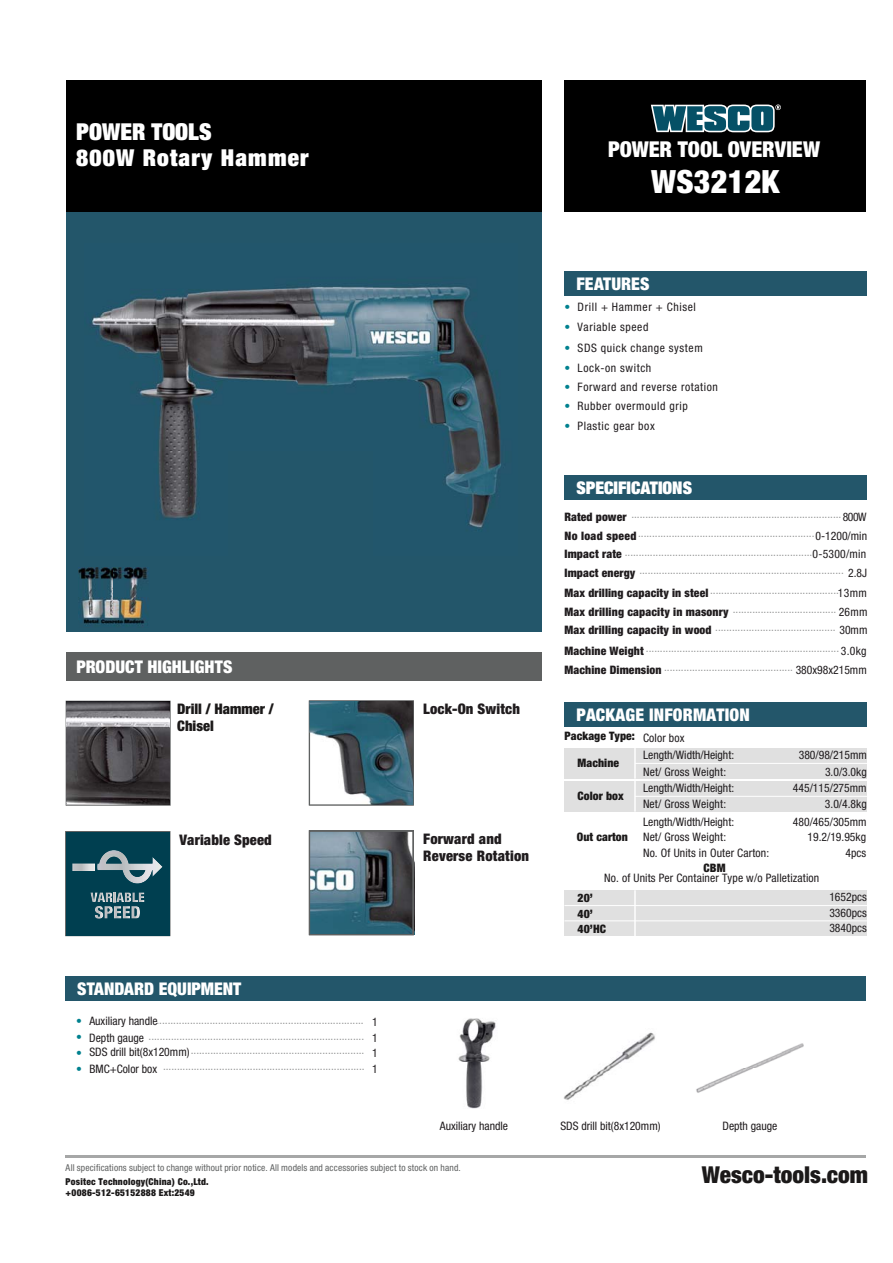
<style>
.page{position:relative;width:893px;height:1263px;background:#fff}
.page>*{position:absolute;margin:0;border:0;box-sizing:border-box;transform-origin:0 0}
.t1{font:900 condensed 32.1px "Helvetica Neue";letter-spacing:.005em;color:#fff}
.t2{font:900 expanded 23.4px/26.2px "Helvetica Neue";letter-spacing:.05em;color:#fff}
.t3{font:900 condensed 23.4px "Helvetica Neue";color:#1b1919}
.t4{font:900 condensed 21.9px "Helvetica Neue";letter-spacing:-.005em;color:#fff}
.t5{font:900 condensed 17.55px "Helvetica Neue";letter-spacing:.005em;color:#fff}
.t6{font:900 expanded 17.55px "Helvetica Neue";color:#fff}
.t7{font:900 condensed 14.55px/17.5px "Helvetica Neue";letter-spacing:.015em;color:#201c1e}
.t8{font:900 condensed 14.55px "Helvetica Neue";color:#1b1919}
.t9{font:condensed 11.7px/18.5px "Helvetica Neue";color:#969797;text-align:right}
.t10{font:condensed 11.7px/15.5px "Helvetica Neue";letter-spacing:.015em;color:#201c1e;text-align:right}
.t11{font:condensed 11.7px "Helvetica Neue";letter-spacing:.05em;color:#201c1e}
.t12{font:900 condensed 11.7px "Helvetica Neue";letter-spacing:.015em;color:#201c1e}
.t13{font:900 condensed 11.7px/15.6px "Helvetica Neue";letter-spacing:.005em;color:#1b1919}
.t14{font:condensed 11.7px/15.9px "Helvetica Neue";color:#00818f;text-align:justify}
.t15{font:condensed 9.45px "Helvetica Neue";letter-spacing:.015em;color:#5f6161}
.t16{font:900 condensed 9.45px/11.4px "Helvetica Neue";letter-spacing:.025em;color:#1b1919}
.s1{color:#201c1e}
.s2{color:#00818f}
.s3{font-weight:900;color:#201c1e}
</style>
<div class="page">
<div style="left:564px;top:748px;width:303px;height:31px;background:#e0e0e0"></div>
<div style="left:66px;top:211px;width:475px;height:421px;background:#23566a"></div>
<hr style="left:66px;top:1155px;width:800px;height:3px;background:#a6a7a7">
<div style="left:66px;top:652px;width:475px;height:29px;background:#5f6161"></div>
<div style="left:66px;top:977px;width:800px;height:24px;background:#23566a"></div>
<div style="left:564px;top:272px;width:303px;height:24px;background:#23566a"></div>
<div style="left:564px;top:475px;width:303px;height:24px;background:#23566a"></div>
<div style="left:564px;top:702px;width:303px;height:24px;background:#23566a"></div>
<div style="left:66px;top:80px;width:475px;height:131px;background:#000"></div>
<div style="left:564px;top:80px;width:302px;height:131px;background:#000"></div>
<svg style="left:651px;top:105px;width:130px;height:27px;background:#447584"></svg>
<hr style="left:634px;top:748px;width:2px;height:31px;background:#fff">
<hr style="left:635px;top:763px;width:232px;height:1px;background:#fff">
<div style="left:564px;top:781px;width:303px;height:31px;background:#e0e0e0"></div>
<hr style="left:634px;top:781px;width:2px;height:31px;background:#fff">
<hr style="left:635px;top:796px;width:232px;height:1px;background:#fff">
<div style="left:564px;top:890px;width:303px;height:46px;background:#e0e0e0"></div>
<hr style="left:634px;top:890px;width:2px;height:46px;background:#fff">
<hr style="left:564px;top:905px;width:303px;height:1px;background:#fff">
<hr style="left:564px;top:921px;width:303px;height:1px;background:#fff">
<svg style="left:65px;top:831px;width:105px;height:105px;background:#114a5a"></svg>
<img style="left:97px;top:850px;width:66px;height:34px">
<img style="left:73px;top:864px;width:22px;height:6px">
<img style="left:92px;top:286px;width:409px;height:242px">
<img style="left:564px;top:1032px;width:91px;height:68px">
<img style="left:696px;top:1043px;width:108px;height:50px">
<img style="left:458px;top:1018px;width:38px;height:91px">
<img style="left:66px;top:701px;width:104px;height:104px">
<img style="left:309px;top:701px;width:104px;height:104px">
<svg style="left:308px;top:830px;width:106px;height:106px;background:#596f7a"></svg>
<img style="left:78px;top:567px;width:70px;height:59px">
<h2 class="t2" style="left:76px;top:120px;width:234px">POWER TOOLS<br>800W Rotary Hammer</h2>
<h3 class="t5" style="left:76px;top:661px;width:157px">PRODUCT HIGHLIGHTS</h3>
<p class="t8" style="left:177px;top:704px;width:98px">Drill / Hammer /</p>
<p class="t7" style="left:423px;top:701px;width:98px">Lock-On Switch</p>
<p class="t8" style="left:177px;top:721px;width:38px">Chisel</p>
<p class="t7" style="left:180px;top:832px;width:94px">Variable Speed</p>
<p class="t7" style="left:423px;top:831px;width:107px">Forward and<br>Reverse Rotation</p>
<h3 class="t5" style="left:77px;top:983px;width:166px">STANDARD EQUIPMENT</h3>
<p class="t14" style="left:76px;top:1014px;width:7px">•</p>
<p class="t14" style="left:76px;top:1030px;width:7px">• • •</p>
<p class="t10" style="left:89px;top:1015px;width:70px">Auxiliary handle</p>
<p class="t9" style="left:156px;top:1011px;width:223px">.......................................................................... <span class="s1">1</span></p>
<p class="t9" style="left:89px;top:1028px;width:290px"><span class="s1">Depth gauge</span> ............................................................................. <span class="s1">1</span></p>
<p class="t10" style="left:89px;top:1045px;width:102px">SDS drill bit(8x120mm)</p>
<p class="t9" style="left:163px;top:1043px;width:216px;line-height:16px">.............................................................. <span class="s1">1 </span>........................................................................ <span class="s1">1</span></p>
<p class="t10" style="left:89px;top:1062px;width:69px">BMC+Color box</p>
<h3 class="t4" style="left:608px;top:141px;width:213px">POWER TOOL OVERVIEW</h3>
<h1 class="t1" style="left:651px;top:170px;width:130px">WS3212K</h1>
<h3 class="t5" style="left:576px;top:278px;width:75px">FEATURES</h3>
<p class="t11" style="left:564px;top:303px;width:133px"><span class="s2">•</span> Drill + Hammer + Chisel</p>
<p class="t11" style="left:564px;top:323px;width:85px"><span class="s2">•</span> Variable speed</p>
<p class="t11" style="left:564px;top:343px;width:140px"><span class="s2">•</span> SDS quick change system</p>
<p class="t11" style="left:564px;top:363px;width:88px"><span class="s2">•</span> Lock-on switch</p>
<p class="t11" style="left:564px;top:383px;width:155px"><span class="s2">•</span> Forward and reverse rotation</p>
<p class="t11" style="left:564px;top:402px;width:125px"><span class="s2">•</span> Rubber overmould grip</p>
<p class="t11" style="left:564px;top:421px;width:92px"><span class="s2">•</span> Plastic gear box</p>
<h3 class="t6" style="left:576px;top:481px;width:117px">SPECIFICATIONS</h3>
<p class="t9" style="left:564px;top:506px;width:304px;text-align:left"><span class="s3">Rated power</span> ........................................................................... <span class="s1">800W<br></span><span class="s3">No load speed</span> ...............................................................<span class="s1">0-1200/min</span></p>
<p class="t12" style="left:564px;top:550px;width:59px">Impact rate</p>
<p class="t10" style="left:812px;top:547px;width:55px">0-5300/min</p>
<p class="t9" style="left:639px;top:561px;width:206px">.........................................................................</p>
<p class="t9" style="left:625px;top:543px;width:189px">...................................................................</p>
<p class="t12" style="left:564px;top:568px;width:72px">Impact energy</p>
<p class="t9" style="left:564px;top:565px;width:304px;line-height:17.5px"><span class="s1">2.8J<br></span><span class="s3">Max drilling capacity in steel</span> ..............................................<span class="s1">13mm</span></p>
<p class="t12" style="left:564px;top:607px;width:166px">Max drilling capacity in masonry</p>
<p class="t9" style="left:564px;top:605px;width:305px;line-height:15.5px"><span class="s1">26mm<br></span><span class="s3">Max drilling capacity in wood</span> ........................................... <span class="s1">30mm</span></p>
<p class="t9" style="left:564px;top:639px;width:304px"><span class="s3">Machine Weight</span> ..................................................................... <span class="s1">3.0kg</span></p>
<p class="t9" style="left:733px;top:601px;width:105px">.....................................</p>
<p class="t9" style="left:564px;top:658px;width:304px"><span class="s3">Machine Dimension</span> .............................................. <span class="s1">380x98x215mm</span></p>
<h3 class="t5" style="left:576px;top:708px;width:175px">PACKAGE INFORMATION</h3>
<p class="t13" style="left:564px;top:730px;width:72px">Package Type:</p>
<p class="t13" style="left:578px;top:756px;width:43px">Machine</p>
<p class="t10" style="left:643px;top:731px;width:43px">Color box</p>
<p class="t10" style="left:643px;top:748px;width:93px">Length/Width/Height:</p>
<p class="t10" style="left:799px;top:748px;width:70px">380/98/215mm</p>
<p class="t10" style="left:643px;top:765px;width:85px">Net/ Gross Weight:</p>
<p class="t10" style="left:825px;top:765px;width:43px">3.0/3.0kg</p>
<p class="t10" style="left:643px;top:782px;width:93px">Length/Width/Height:</p>
<p class="t10" style="left:793px;top:782px;width:75px">445/115/275mm</p>
<p class="t10" style="left:643px;top:797px;width:85px">Net/ Gross Weight:</p>
<p class="t10" style="left:825px;top:797px;width:43px">3.0/4.8kg</p>
<p class="t10" style="left:643px;top:815px;width:93px">Length/Width/Height:</p>
<p class="t10" style="left:793px;top:815px;width:75px">480/465/305mm<br>19.2/19.95kg<br>4pcs</p>
<p class="t10" style="left:829px;top:890px;width:39px;text-align:justify">1652pcs 3360pcs 3840pcs</p>
<p class="t13" style="left:578px;top:789px;width:48px">Color box</p>
<p class="t13" style="left:577px;top:830px;width:53px">Out carton</p>
<p class="t10" style="left:643px;top:831px;width:128px;line-height:15px;text-align:left">Net/ Gross Weight:<br>No. Of Units in Outer Carton:</p>
<p class="t13" style="left:703px;top:861px;width:23px">CBM</p>
<p class="t10" style="left:604px;top:871px;width:217px">No. of Units Per Container Type w/o Palletization</p>
<p class="t13" style="left:578px;top:891px;width:30px">20’<br>40’<br>40’HC</p>
<p class="t10" style="left:560px;top:1119px;width:102px">SDS drill bit(8x120mm)</p>
<p class="t10" style="left:440px;top:1119px;width:70px">Auxiliary handle</p>
<p class="t10" style="left:722px;top:1119px;width:56px">Depth gauge</p>
<p class="t15" style="left:66px;top:1164px;width:397px">All specifications subject to change without prior notice. All models and accessories subject to stock on hand.</p>
<p class="t16" style="left:66px;top:1177px;width:145px">Positec Technology(China) Co.,Ltd. +0086-512-65152888 Ext:2549</p>
<h2 class="t3" style="left:702px;top:1166px;width:168px">Wesco-tools.com</h2>
</div>
